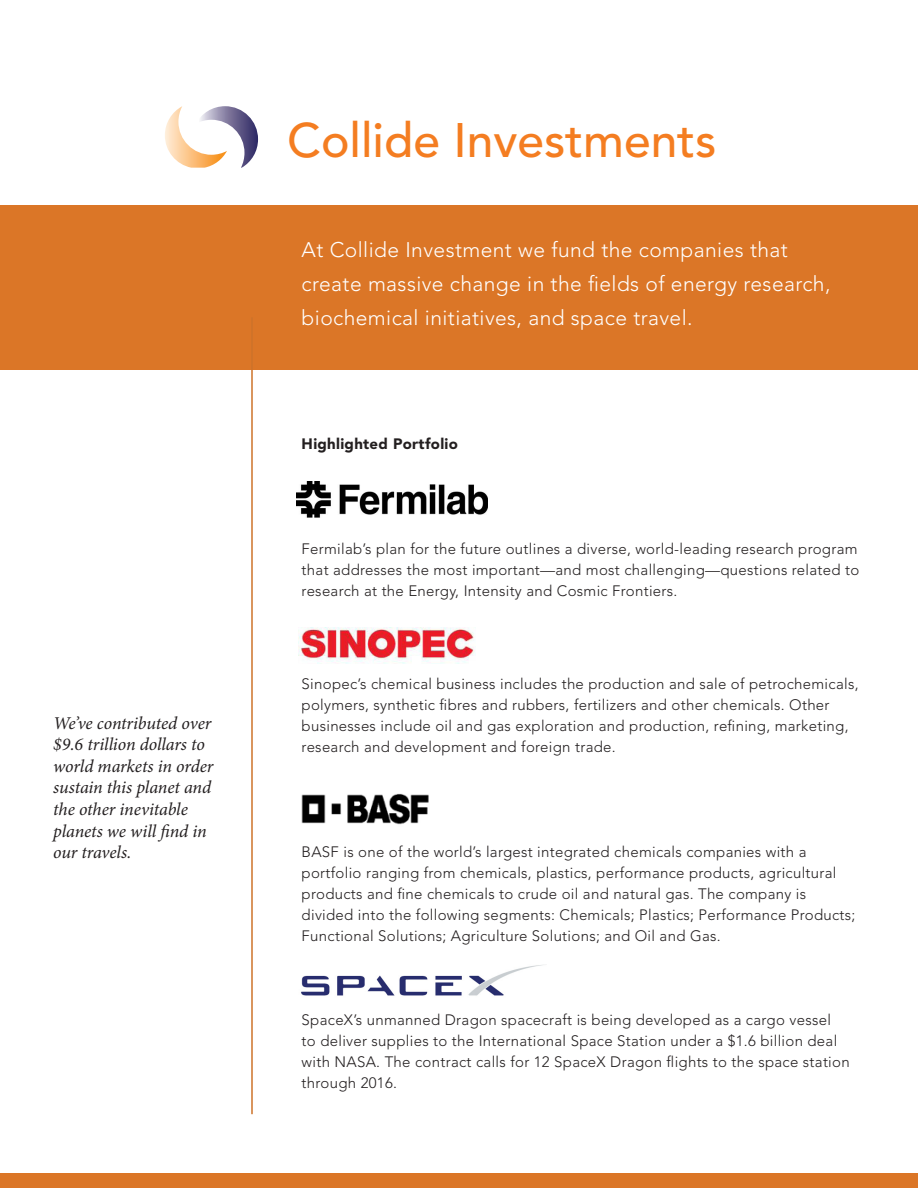
<style>
.page{position:relative;width:918px;height:1188px;background:#fff}
.page>*{position:absolute;margin:0;border:0;box-sizing:border-box;transform-origin:0 0}
.t1{font:500 48px "Avenir";color:#f47d21}
.t2{font:300 21px/34.2px "Avenir LT Std";letter-spacing:.02em;color:#fff}
.t3{font:italic 18px/21.6px "Minion Pro";letter-spacing:-.01em;color:#231f20}
.t4{font:300 15px/21px "Avenir LT Std";letter-spacing:.02em;color:#231f20}
.t5{font:900 15px "Avenir LT Std";letter-spacing:.02em;color:#231f20}
</style>
<div class="page">
<div style="left:0;top:1173px;width:918px;height:15px;background:#db7627"></div>
<div style="left:0;top:205px;width:918px;height:164px;background:#db7627"></div>
<svg style="left:165px;top:106px;width:93px;height:62px"></svg>
<hr style="left:251px;top:317px;width:2px;height:797px;background:#cd732a">
<img style="left:296px;top:482px;width:192px;height:35px">
<img style="left:301px;top:793px;width:128px;height:32px">
<img style="left:301px;top:964px;width:243px;height:32px">
<img style="left:299px;top:628px;width:177px;height:35px">
<p class="t3" style="left:53px;top:712px;width:162px">We’ve contributed over $9.6 trillion dollars to world markets in order sustain this planet and the other inevitable planets we will find in our travels.</p>
<p class="t1" style="left:287px;top:113px;width:431px">Collide Investments</p>
<p class="t2" style="left:302px;top:233px;width:530px">At Collide Investment we fund the companies that create massive change in the fields of energy research, biochemical initiatives, and space travel.</p>
<p class="t5" style="left:302px;top:435px;width:158px">Highlighted Portfolio</p>
<p class="t4" style="left:302px;top:538px;width:559px;text-align:justify">Fermilab’s plan for the future outlines a diverse, world-leading research program that addresses the most important—and most challenging—questions related to research at the Energy, Intensity and Cosmic Frontiers.</p>
<p class="t4" style="left:302px;top:673px;width:558px">Sinopec’s chemical business includes the production and sale of petrochemicals, polymers, synthetic fibres and rubbers, fertilizers and other chemicals. Other businesses include oil and gas exploration and production, refining, marketing, research and development and foreign trade.</p>
<p class="t4" style="left:302px;top:841px;width:555px">BASF is one of the world’s largest integrated chemicals companies with a portfolio ranging from chemicals, plastics, performance products, agricultural products and fine chemicals to crude oil and natural gas. The company is divided into the following segments: Chemicals; Plastics; Performance Products; Functional Solutions; Agriculture Solutions; and Oil and Gas.</p>
<p class="t4" style="left:302px;top:1009px;width:550px">SpaceX’s unmanned Dragon spacecraft is being developed as a cargo vessel<br>to deliver supplies to the International Space Station under a $1.6 billion deal with NASA. The contract calls for 12 SpaceX Dragon flights to the space station through 2016.</p>
</div>
